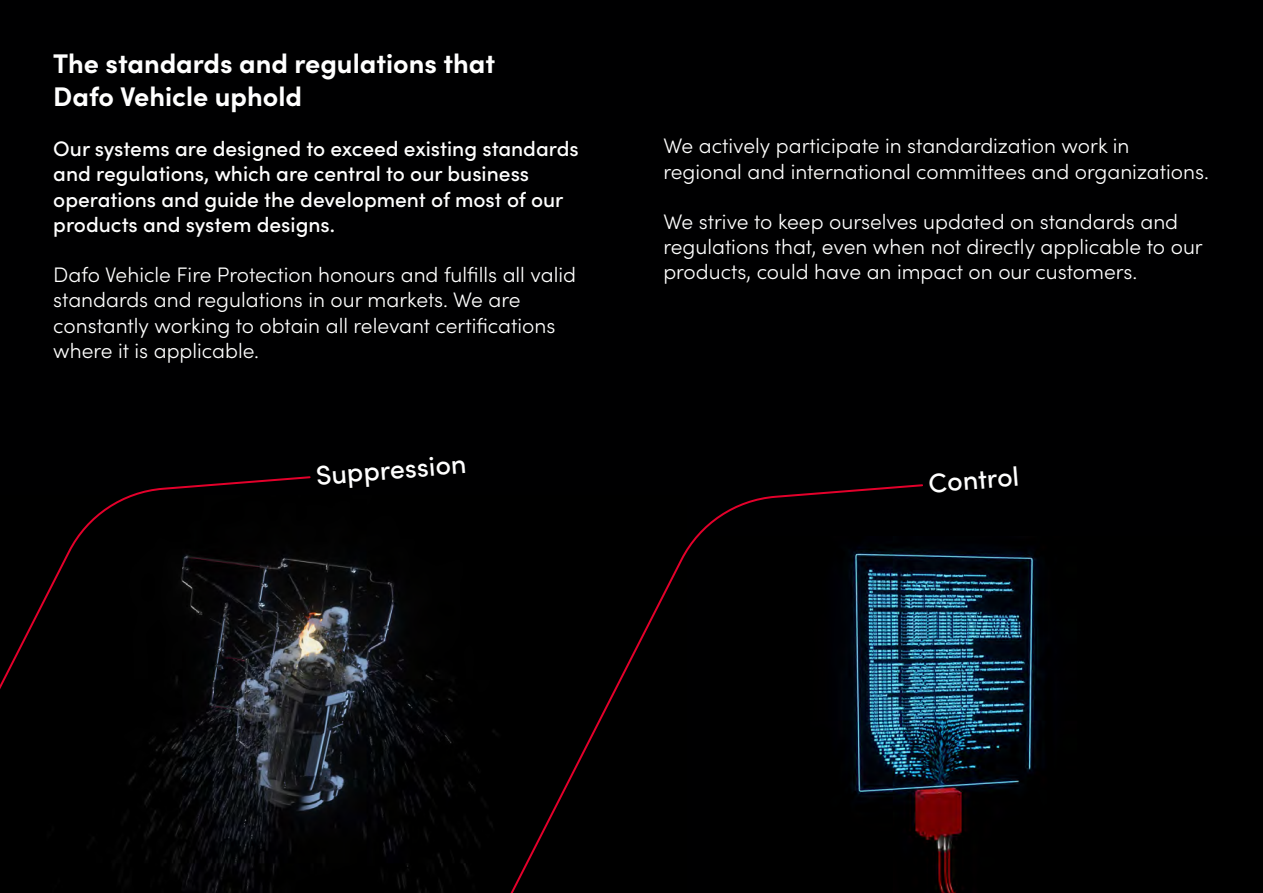
<style>
.page{position:relative;width:1263px;height:893px;background:#000001}
.page>*{position:absolute;margin:0;border:0;box-sizing:border-box;transform-origin:0 0}
.t1{font:700 27px/32.4px "Sofia Pro";color:#fff}
.t2{font:500 27px "Sofia Pro";color:#fff}
.t3{font:300 21px/25.2px "Sofia Pro";color:#fff}
.t4{font:500 21px/25.2px "Sofia Pro";color:#fff}
</style>
<div class="page">
<img style="left:924px;top:549px;width:121px;height:344px">
<svg style="left:312px;top:484px;width:612px;height:409px"></svg>
<svg style="left:0;top:476px;width:312px;height:417px"></svg>
<p class="t1" style="left:53px;top:46px;width:443px">The standards and regulations that<br>Dafo Vehicle uphold</p>
<p class="t4" style="left:53px;top:135px;width:527px">Our systems are designed to exceed existing standards and regulations, which are central to our business operations and guide the development of most of our products and system designs.</p>
<p class="t3" style="left:53px;top:261px;width:524px">Dafo Vehicle Fire Protection honours and fulfills all valid standards and regulations in our markets. We are constantly working to obtain all relevant certifications where it is applicable.</p>
<p class="t2" style="left:314px;top:456px;width:152px;rotate:-5deg">Suppression</p>
<p class="t3" style="left:663px;top:132px;width:547px">We actively participate in standardization work in regional and international committees and organizations.</p>
<p class="t3" style="left:663px;top:208px;width:541px">We strive to keep ourselves updated on standards and regulations that, even when not directly applicable to our products, could have an impact on our customers.</p>
<p class="t2" style="left:927px;top:464px;width:92px;rotate:-5deg">Control</p>
</div>
